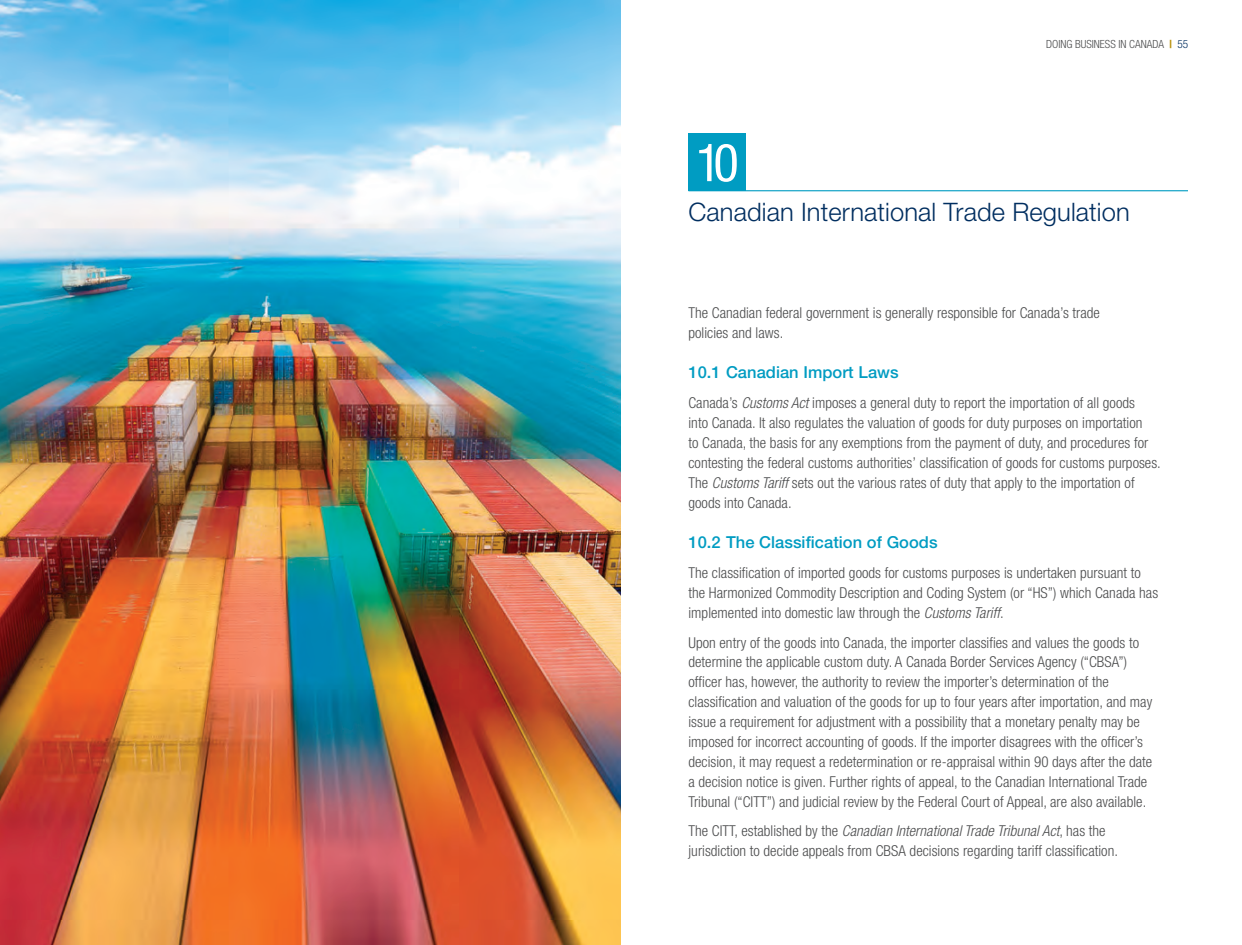
<style>
.page{position:relative;width:1242px;height:945px;background:#fff}
.page>*{position:absolute;margin:0;border:0;box-sizing:border-box;transform-origin:0 0}
.Chapter{font:condensed 52.5px "Helvetica Neue LT Pro";color:#fff}
.Chapter_Title{font:300 25.5px "Helvetica Neue LT Pro";letter-spacing:.005em;color:#002e60}
.t1{font:500 16.5px "Helvetica Neue LT Pro";letter-spacing:.005em;color:#009cc2}
.BODY_text{font:300 condensed 15px/19.8px "Helvetica Neue LT Pro";letter-spacing:.005em;color:#4b4c4d}
.t2{font:300 condensed 11.25px "Helvetica Neue LT Pro";color:#4b4c4d}
.s1{font-weight:700;color:#b8910f}
.s2{color:#002e60}
.s3{font-style:italic}
</style>
<div class="page">
<img style="left:0;top:0;width:621px;height:945px">
<div style="left:688px;top:134px;width:58px;height:57px;background:#009cc2"></div>
<hr style="left:688px;top:190px;width:500px;height:1px;background:#009cc2">
<p class="Chapter" style="left:696px;top:132px;width:45px">10</p>
<p class="t2" style="left:1046px;top:38px;width:144px">DOING BUSINESS IN CANADA <span class="s1">|</span> <span class="s2">55</span></p>
<p class="Chapter_Title" style="left:688px;top:196px;width:443px">Canadian International Trade Regulation</p>
<p class="BODY_text" style="left:688px;top:303px;width:413px">The Canadian federal government is generally responsible for Canada’s trade policies and laws.</p>
<p class="t1" style="left:688px;top:363px;width:212px">10.1 Canadian Import Laws</p>
<p class="BODY_text" style="left:688px;top:393px;width:474px">Canada’s <span class="s3">Customs Act</span> imposes a general duty to report the importation of all goods<br>into Canada. It also regulates the valuation of goods for duty purposes on importation<br>to Canada, the basis for any exemptions from the payment of duty, and procedures for contesting the federal customs authorities’ classification of goods for customs purposes.<br>The <span class="s3">Customs Tariff</span> sets out the various rates of duty that apply to the importation of goods into Canada.</p>
<p class="t1" style="left:688px;top:532px;width:251px">10.2 The Classification of Goods</p>
<p class="BODY_text" style="left:688px;top:563px;width:471px">The classification of imported goods for customs purposes is undertaken pursuant to the Harmonized Commodity Description and Coding System (or “HS”) which Canada has implemented into domestic law through the <span class="s3">Customs Tariff</span>.</p>
<p class="BODY_text" style="left:688px;top:632px;width:465px">Upon entry of the goods into Canada, the importer classifies and values the goods to determine the applicable custom duty. A Canada Border Services Agency (“CBSA”) officer has, however, the authority to review the importer’s determination of the classification and valuation of the goods for up to four years after importation, and may issue a requirement for adjustment with a possibility that a monetary penalty may be imposed for incorrect accounting of goods. If the importer disagrees with the officer’s decision, it may request a redetermination or re-appraisal within 90 days after the date a decision notice is given. Further rights of appeal, to the Canadian International Trade Tribunal (“CITT”) and judicial review by the Federal Court of Appeal, are also available.</p>
<p class="BODY_text" style="left:688px;top:821px;width:431px">The CITT, established by the <span class="s3">Canadian International Trade Tribunal Act</span>, has the jurisdiction to decide appeals from CBSA decisions regarding tariff classification.</p>
</div>
